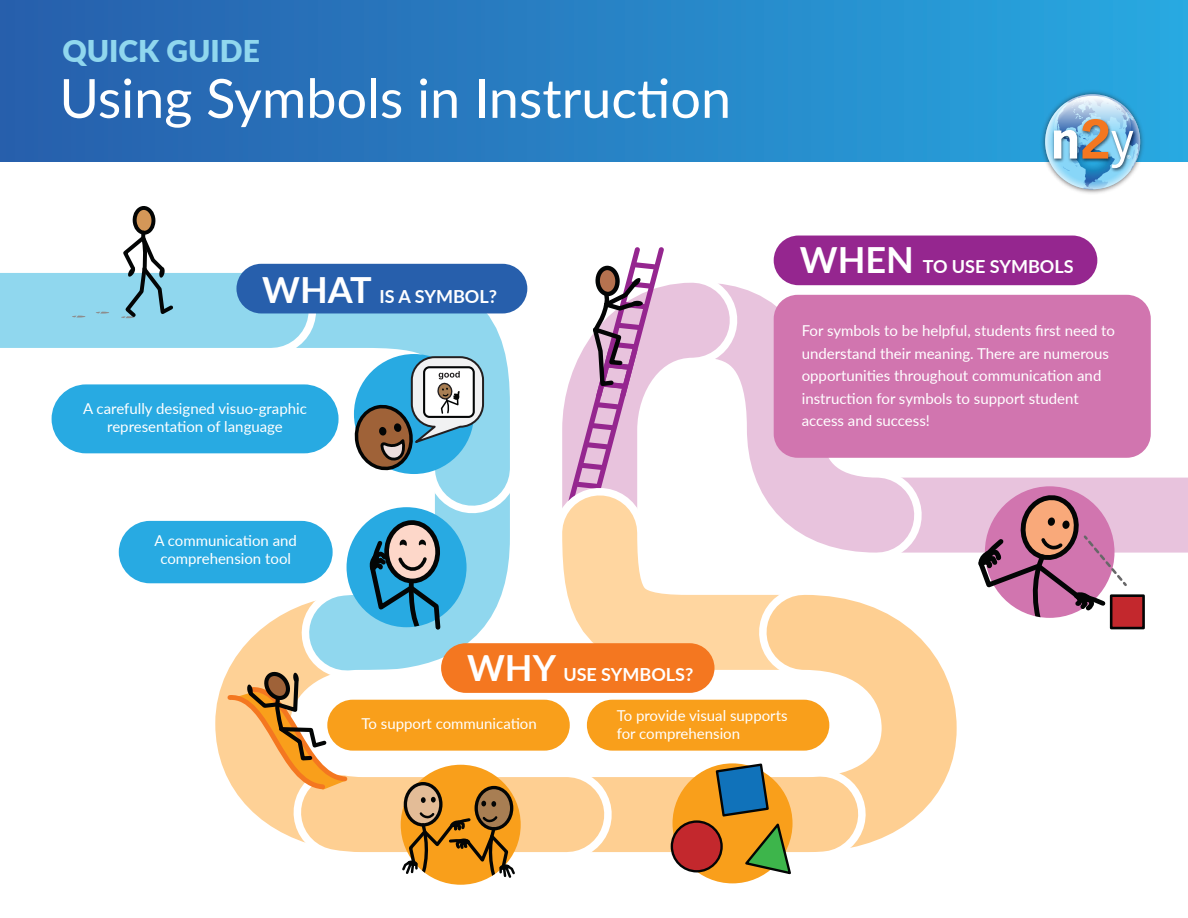
<style>
.page{position:relative;width:1188px;height:918px;background:#fff}
.page>*{position:absolute;margin:0;border:0;box-sizing:border-box;transform-origin:0 0}
.t1{font:54px "Lato";color:#fff}
.t2{font:900 30px "Lato";color:#90d7ee}
.t3{font:700 18px "Lato";color:#fff}
.t4{font:15px/22.5px "Lato";color:#fff;text-align:center}
.s1{font-size:36px}
</style>
<div class="page">
<svg style="left:178px;top:583px;width:71px;height:189px"></svg>
<div style="left:877px;top:478px;width:311px;height:75px;background:#e8c3dd"></div>
<svg style="left:782px;top:279px;width:170px;height:263px"></svg>
<svg style="left:767px;top:242px;width:15px;height:201px"></svg>
<svg style="left:562px;top:282px;width:205px;height:161px"></svg>
<svg style="left:568px;top:247px;width:96px;height:196px"></svg>
<svg style="left:562px;top:443px;width:332px;height:265px"></svg>
<svg style="left:562px;top:458px;width:317px;height:249px"></svg>
<svg style="left:714px;top:542px;width:261px;height:158px"></svg>
<svg style="left:729px;top:557px;width:246px;height:259px"></svg>
<svg style="left:828px;top:718px;width:89px;height:110px"></svg>
<svg style="left:657px;top:734px;width:244px;height:150px"></svg>
<svg style="left:236px;top:708px;width:421px;height:144px"></svg>
<svg style="left:251px;top:725px;width:391px;height:160px"></svg>
<svg style="left:249px;top:583px;width:312px;height:123px"></svg>
<svg style="left:265px;top:558px;width:282px;height:142px"></svg>
<svg style="left:136px;top:453px;width:374px;height:105px"></svg>
<svg style="left:151px;top:263px;width:377px;height:280px"></svg>
<div style="left:0;top:265px;width:271px;height:90px;background:#fff"></div>
<div style="left:0;top:273px;width:271px;height:75px;background:#90d7ee"></div>
<div style="left:327px;top:700px;width:243px;height:51px;background:#f99f1b;border-radius:25px"></div>
<div style="left:774px;top:295px;width:377px;height:163px;background:#d175af;border-radius:24px"></div>
<div style="left:236px;top:264px;width:291px;height:49px;background:#275fac;border-radius:25px"></div>
<div style="left:441px;top:643px;width:274px;height:50px;background:#f47720;border-radius:25px"></div>
<div style="left:774px;top:236px;width:323px;height:49px;background:#95268f;border-radius:25px"></div>
<div style="left:52px;top:384px;width:287px;height:69px;background:#28aae2;border-radius:34px"></div>
<div style="left:119px;top:521px;width:214px;height:62px;background:#28aae2;border-radius:31px"></div>
<div style="left:587px;top:700px;width:242px;height:51px;background:#f99f1b;border-radius:25px"></div>
<div style="left:673px;top:763px;width:120px;height:120px;background:#f99f1b;border-radius:50%"></div>
<div style="left:985px;top:486px;width:130px;height:132px;background:#d175af;border-radius:50%"></div>
<div style="left:672px;top:822px;width:50px;height:49px;background:#c3282d;border-radius:50%"></div>
<div style="left:671px;top:820px;width:52px;height:52px;border:2px solid #030505;border-radius:50%"></div>
<svg style="left:714px;top:762px;width:79px;height:114px"></svg>
<div style="left:1111px;top:596px;width:33px;height:32px;background:#c3282d"></div>
<div style="left:1110px;top:594px;width:35px;height:35px;border:3px solid #030505"></div>
<div style="left:401px;top:765px;width:120px;height:120px;background:#f99f1b;border-radius:50%"></div>
<svg style="left:405px;top:784px;width:36px;height:41px"></svg>
<div style="left:404px;top:782px;width:39px;height:45px;border:3px solid #030505;border-radius:50%"></div>
<svg style="left:476px;top:788px;width:36px;height:41px"></svg>
<div style="left:475px;top:786px;width:38px;height:44px;border:3px solid #030505;border-radius:50%"></div>
<div style="left:354px;top:354px;width:120px;height:120px;background:#28aae2;border-radius:50%"></div>
<div style="left:412px;top:357px;width:71px;height:70px;background:#f1f1f2;border-radius:23px"></div>
<div style="left:411px;top:356px;width:73px;height:72px;border:2px solid #231f20;border-radius:23px"></div>
<svg style="left:350px;top:400px;width:64px;height:75px"></svg>
<div style="left:347px;top:507px;width:120px;height:120px;background:#28aae2;border-radius:50%"></div>
<svg style="left:367px;top:517px;width:76px;height:115px"></svg>
<svg style="left:975px;top:495px;width:154px;height:123px"></svg>
<svg style="left:400px;top:797px;width:117px;height:83px"></svg>
<div style="left:424px;top:367px;width:50px;height:50px;background:#fff;border-radius:5px"></div>
<div style="left:423px;top:366px;width:52px;height:52px;border:2px solid #030505;border-radius:5px"></div>
<svg style="left:437px;top:371px;width:23px;height:43px"></svg>
<svg style="left:134px;top:208px;width:20px;height:25px"></svg>
<div style="left:132px;top:206px;width:24px;height:29px;border:4px solid #030505;border-radius:50%"></div>
<svg style="left:72px;top:316px;width:13px;height:2px"></svg>
<svg style="left:96px;top:312px;width:13px;height:2px"></svg>
<svg style="left:121px;top:229px;width:56px;height:90px"></svg>
<svg style="left:225px;top:669px;width:125px;height:123px"></svg>
<div style="left:1px;top:1px;width:1186px;height:160px;background:linear-gradient(to right,#275daa,#28a8e0)"></div>
<img style="left:1039px;top:88px;width:108px;height:106px">
<img style="left:1050px;top:116px;width:4px;height:58px">
<svg style="left:1054px;top:94px;width:86px;height:95px;background:#99bfd4"></svg>
<h2 class="t2" style="left:62px;top:28px;width:199px">QUICK GUIDE</h2>
<h1 class="t1" style="left:59px;top:60px;width:673px">Using Symbols in Instruction</h1>
<p class="t3" style="left:262px;top:283px;width:236px"><span class="s1">WHAT</span> IS A SYMBOL?</p>
<p class="t4" style="left:83px;top:399px;width:225px;line-height:18px">A carefully designed visuo-graphic representation of language</p>
<p class="t3" style="left:800px;top:253px;width:275px"><span class="s1">WHEN</span> TO USE SYMBOLS</p>
<p class="t4" style="left:802px;top:319px;width:315px;text-align:left">For symbols to be helpful, students first need to understand their meaning. There are numerous opportunities throughout communication and instruction for symbols to support student access and success!</p>
<p class="t4" style="left:154px;top:531px;width:144px;line-height:18px">A communication and comprehension tool</p>
<p class="t3" style="left:467px;top:661px;width:228px"><span class="s1">WHY</span> USE SYMBOLS?</p>
<p class="t4" style="left:361px;top:711px;width:177px">To support communication</p>
<p class="t4" style="left:617px;top:706px;width:172px;line-height:18px;text-align:left">To provide visual supports for comprehension</p>
</div>
